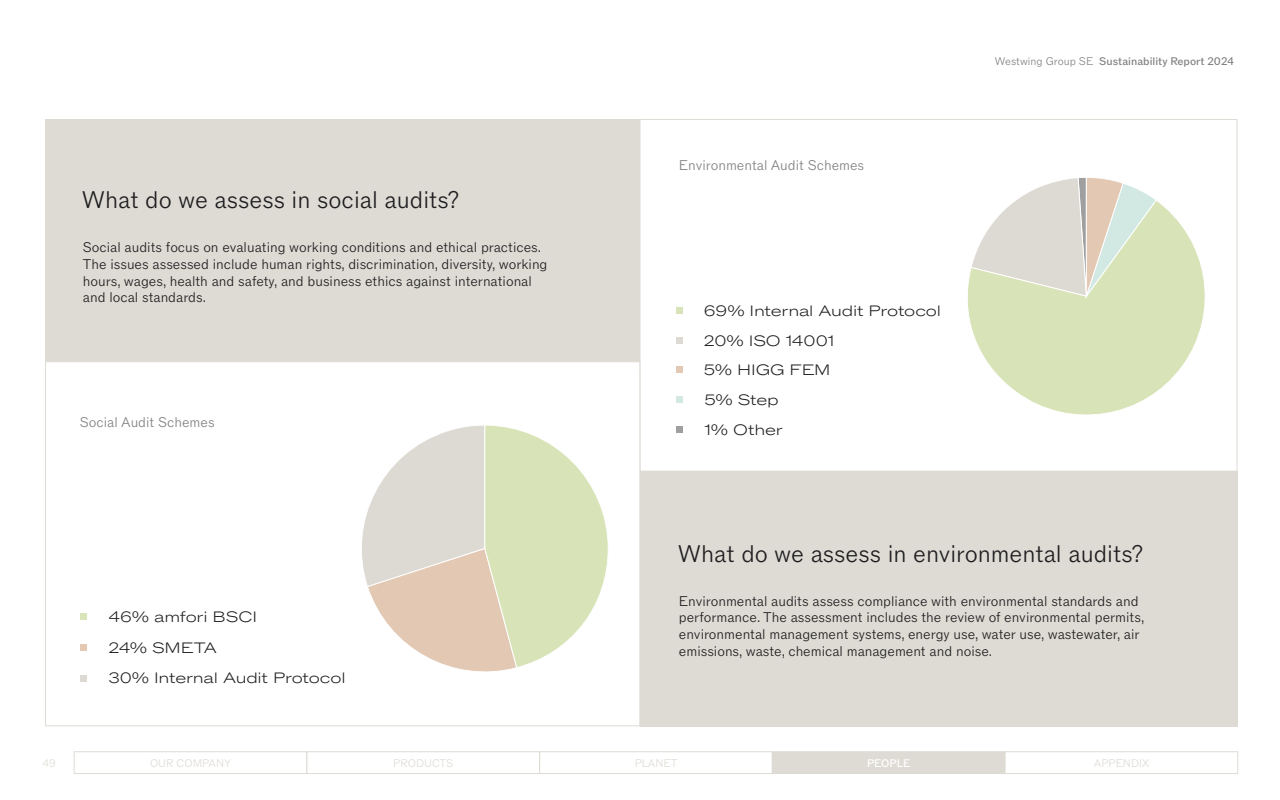
<style>
.page{position:relative;width:1280px;height:800px;background:#fff}
.page>*{position:absolute;margin:0;border:0;box-sizing:border-box;transform-origin:0 0}
.t1{font:300 24px "Westwing ROM";color:#1d1d1f}
.t2{font:300 15px/29.6px "Westwing ROM Extended";letter-spacing:-.01em;color:#1d1d1f}
.t3{font:300 14px/16.8px "Westwing ROM";color:#1d1d1f}
.t4{font:300 14px "Westwing ROMV2";color:#818081}
.t5{font:11px "Westwing ROMV2";color:#818081}
.t6{font:300 11px "Westwing ROMV2";color:#dedbd4}
.t7{font:11px "Westwing ROMV2";color:#fff}
.s1{font-weight:300}
</style>
<div class="page">
<div style="left:74px;top:751px;width:233px;height:23px;background:#fff;border:1px solid #dedbd4"></div>
<div style="left:307px;top:751px;width:233px;height:23px;background:#fff;border:1px solid #dedbd4"></div>
<div style="left:539px;top:751px;width:234px;height:23px;background:#fff;border:1px solid #dedbd4"></div>
<div style="left:772px;top:751px;width:233px;height:23px;background:#dedbd4"></div>
<div style="left:1005px;top:751px;width:233px;height:23px;background:#fff;border:1px solid #dedbd4"></div>
<div style="left:45px;top:119px;width:598px;height:255px;background:#dedbd4"></div>
<div style="left:640px;top:471px;width:597px;height:255px;background:#dedbd4"></div>
<div style="left:640px;top:119px;width:597px;height:353px;background:#fff;border:1px solid #dedbd4"></div>
<svg style="left:676px;top:337px;width:6px;height:6px"></svg>
<svg style="left:676px;top:367px;width:6px;height:6px"></svg>
<svg style="left:677px;top:397px;width:6px;height:6px"></svg>
<svg style="left:967px;top:201px;width:238px;height:214px"></svg>
<svg style="left:970px;top:178px;width:187px;height:119px"></svg>
<svg style="left:676px;top:308px;width:6px;height:6px"></svg>
<svg style="left:677px;top:426px;width:6px;height:6px"></svg>
<div style="left:45px;top:361px;width:595px;height:365px;background:#fff;border:1px solid #dedbd4"></div>
<svg style="left:362px;top:425px;width:246px;height:247px"></svg>
<svg style="left:81px;top:613px;width:6px;height:6px"></svg>
<svg style="left:81px;top:644px;width:6px;height:6px"></svg>
<svg style="left:81px;top:675px;width:6px;height:6px"></svg>
<h1 class="t1" style="left:82px;top:186px;width:379px">What do we assess in social audits?</h1>
<p class="t3" style="left:83px;top:239px;width:466px">Social audits focus on evaluating working conditions and ethical practices.<br>The issues assessed include human rights, discrimination, diversity, working hours, wages, health and safety, and business ethics against international and local standards.</p>
<p class="t4" style="left:80px;top:414px;width:136px">Social Audit Schemes</p>
<p class="t2" style="left:109px;top:601px;width:239px;line-height:30.9px">46% amfori BSCI<br>24% SMETA<br>30% Internal Audit Protocol</p>
<p class="t4" style="left:679px;top:157px;width:187px">Environmental Audit Schemes</p>
<p class="t2" style="left:704px;top:296px;width:239px">69% Internal Audit Protocol</p>
<p class="t2" style="left:704px;top:326px;width:132px">20% ISO 14001<br>5% HIGG FEM<br>5% Step</p>
<p class="t2" style="left:705px;top:415px;width:80px">1% Other</p>
<p class="t5" style="left:995px;top:55px;width:241px"><span class="s1">Westwing Group SE</span> Sustainability Report 2024</p>
<h1 class="t1" style="left:678px;top:539px;width:467px">What do we assess in environmental audits?</h1>
<p class="t3" style="left:679px;top:592px;width:467px">Environmental audits assess compliance with environmental standards and performance. The assessment includes the review of environmental permits, environmental management systems, energy use, water use, wastewater, air emissions, waste, chemical management and noise.</p>
<p class="t6" style="left:43px;top:757px;width:15px">49</p>
<p class="t6" style="left:150px;top:757px;width:83px">OUR COMPANY</p>
<p class="t6" style="left:393px;top:757px;width:61px">PRODUCTS</p>
<p class="t6" style="left:635px;top:757px;width:44px">PLANET</p>
<p class="t7" style="left:867px;top:757px;width:45px">PEOPLE</p>
<p class="t6" style="left:1094px;top:757px;width:57px">APPENDIX</p>
</div>
